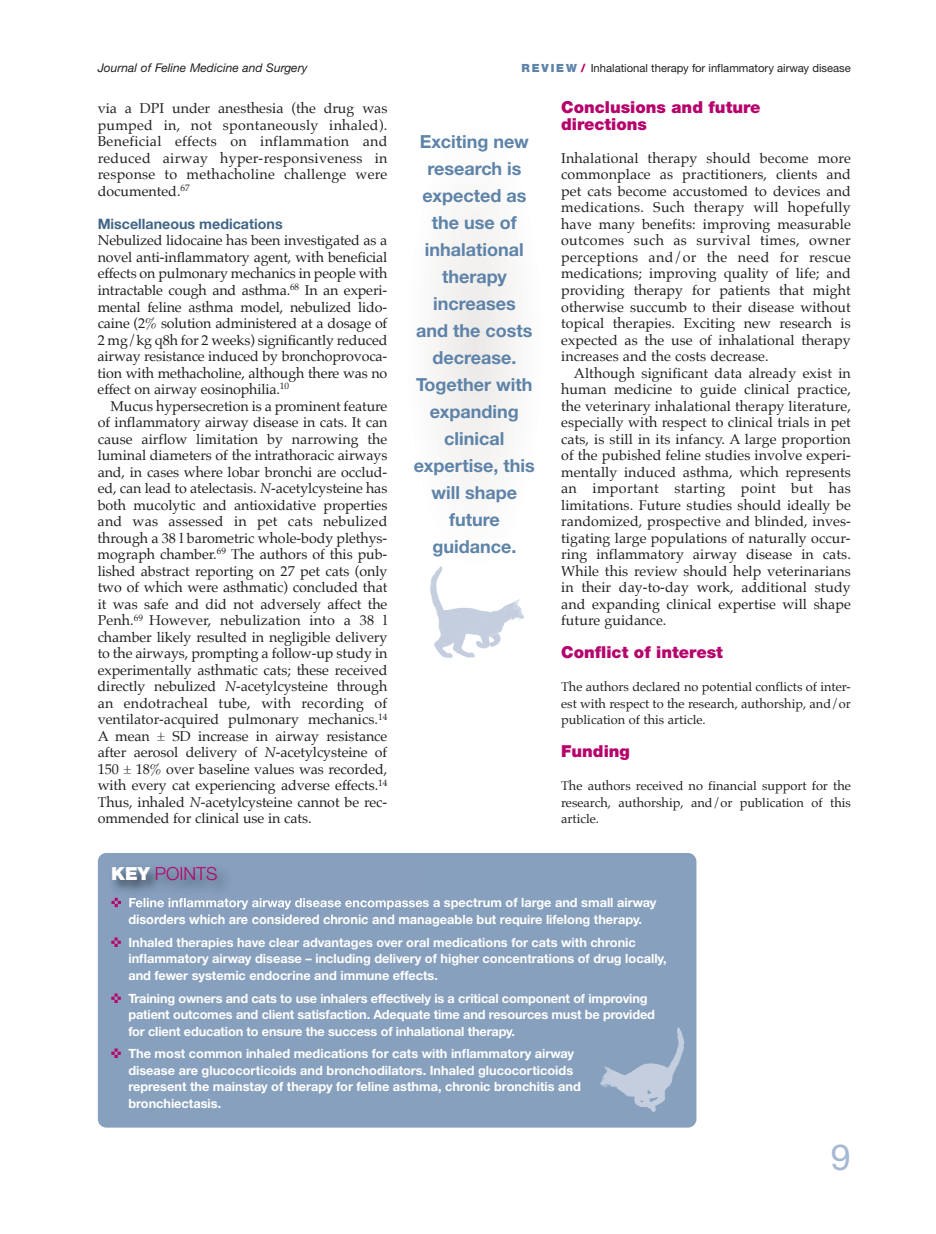
<style>
.page{position:relative;width:936px;height:1234px;background:#fff}
.page>*{position:absolute;margin:0;border:0;box-sizing:border-box;transform-origin:0 0}
.t1{font:36px "Helvetica Neue CE";color:#a6b8d3}
.t2{font:700 18px/27px "Helvetica Neue CE";color:#5e83a8;text-align:center}
.t3{font:300 18px "Helvetica Neue CE";color:#b6036c}
.t4{font:900 16.5px/16.5px "Helvetica Neue CE";color:#b6036c}
.t5{font:14.25px/16.5px "Palatino";letter-spacing:.005em;color:#231f20;text-align:justify}
.t6{font:700 14.25px "Helvetica Neue";color:#426688}
.t7{font:700 12.75px/16.5px "Helvetica Neue CE";color:#fff}
.t8{font:12.75px/16.5px "Palatino";color:#231f20;text-align:justify}
.t9{font:italic 12px "Helvetica Neue CE";color:#231f20}
.t10{font:11.25px "Helvetica Neue CE";color:#231f20}
.s1{font-style:italic}
.s2{font-weight:900;color:#fff}
.s3{font-weight:900;color:#5e83a8}
.s4{font-weight:900;color:#b6036c}
</style>
<div class="page">
<div style="left:98px;top:852px;width:598px;height:275px;background:#87a0bd;border-radius:9px"></div>
<img style="left:113px;top:868px;width:308px;height:48px">
<img style="left:129px;top:897px;width:112px;height:10px">
<img style="left:129px;top:914px;width:110px;height:2px">
<img style="left:600px;top:1027px;width:85px;height:86px">
<div style="left:434px;top:212px;width:82px;height:269px;background:#f5f3f2"></div>
<img style="left:430px;top:566px;width:94px;height:92px">
<svg style="left:111px;top:897px;width:10px;height:9px"></svg>
<p class="t9" style="left:98px;top:64px;width:211px">Journal of Feline Medicine and Surgery</p>
<p class="t5" style="left:98px;top:101px;width:291px">via a dPi under anesthesia (the drug was pumped in, not spontaneously inhaled).<br>Beneficial effects on inflammation and reduced airway hyper-responsiveness in response to methacholine challenge were documented.<sup>67</sup></p>
<p class="t6" style="left:98px;top:215px;width:186px">Miscellaneous medications</p>
<p class="t5" style="left:98px;top:233px;width:291px">Nebulized lidocaine has been investigated as a novel anti-inflammatory agent, with beneficial effects on pulmonary mechanics in people with intractable cough and asthma.<sup>68</sup> in an experi&shy;mental feline asthma model, nebulized lido&shy;caine (2% solution administered at a dosage of 2 mg/kg q8h for 2 weeks) significantly reduced airway resistance induced by bronchoprovoca&shy;tion with methacholine, although there was no effect on airway eosinophilia.<sup>10</sup></p>
<p class="t5" style="left:98px;top:398px;width:291px;text-indent:13px">Mucus hypersecretion is a prominent feature of inflammatory airway disease in cats. it can cause airflow limitation by narrowing the luminal diameters of the intrathoracic airways and, in cases where lobar bronchi are occlud&shy;ed, can lead to atelectasis. <span class="s1">N</span>-acetylcysteine has both mucolytic and antioxidative properties and was assessed in pet cats nebulized through a 38 l barometric whole-body plethys&shy;mograph chamber.<sup>69</sup> The authors of this pub&shy;lished abstract reporting on 27 pet cats (only two of which were asthmatic) concluded that it was safe and did not adversely affect the Penh.<sup>69</sup> However, nebulization into a 38 l chamber likely resulted in negligible delivery to the airways, prompting a follow-up study in experimentally asthmatic cats; these received directly nebulized <span class="s1">N</span>-acetylcysteine through an endotracheal tube, with recording of ventilator-acquired pulmonary mechanics.<sup>14<br></sup>A mean ± Sd increase in airway resistance after aerosol delivery of <span class="s1">N</span>-acetylcysteine of 150 ± 18% over baseline values was recorded, with every cat experiencing adverse effects.<sup>14<br></sup>Thus, inhaled <span class="s1">N</span>-acetylcysteine cannot be rec&shy;ommended for clinical use in cats.</p>
<p class="t3" style="left:111px;top:867px;width:108px"><span class="s2">KEY</span> POINTS</p>
<p class="t10" style="left:521px;top:64px;width:331px"><span class="s3">R E V I E W</span> <span class="s4">/</span> Inhalational therapy for inflammatory airway disease</p>
<p class="t2" style="left:414px;top:130px;width:122px">Exciting new research is expected as the use of inhalational therapy increases<br>and the costs decrease.<br>Together with expanding clinical expertise, this will shape future guidance.</p>
<p class="t4" style="left:561px;top:101px;width:201px">Conclusions and future directions</p>
<p class="t5" style="left:561px;top:151px;width:291px">inhalational therapy should become more commonplace as practitioners, clients and pet cats become accustomed to devices and medications. Such therapy will hopefully have many benefits: improving measurable outcomes such as survival times, owner perceptions and/or the need for rescue medications; improving quality of life; and providing therapy for patients that might otherwise succumb to their disease without topical therapies. Exciting new research is expected as the use of inhalational therapy increases and the costs decrease.</p>
<p class="t5" style="left:561px;top:365px;width:291px;text-indent:13px">Although significant data already exist in human medicine to guide clinical practice, the veterinary inhalational therapy literature, especially with respect to clinical trials in pet cats, is still in its infancy. A large proportion of the pubished feline studies involve experi&shy;mentally induced asthma, which represents an important starting point but has limitations. Future studies should ideally be randomized, prospective and blinded, inves&shy;tigating large populations of naturally occur&shy;ring inflammatory airway disease in cats.<br>While this review should help veterinarians in their day-to-day work, additional study and expanding clinical expertise will shape future guidance.</p>
<p class="t4" style="left:561px;top:645px;width:163px">Conflict of interest</p>
<p class="t8" style="left:561px;top:679px;width:291px">The authors declared no potential conflicts of inter&shy;est with respect to the research, authorship, and/or publication of this article.</p>
<p class="t4" style="left:561px;top:744px;width:70px">Funding</p>
<p class="t8" style="left:561px;top:778px;width:291px">The authors received no financial support for the research, authorship, and/or publication of this article.</p>
<p class="t7" style="left:128px;top:908px;width:515px;line-height:23px">disorders which are considered chronic and manageable but require lifelong therapy.<br>Inhaled therapies have clear advantages over oral medications for cats with chronic</p>
<p class="t7" style="left:128px;top:951px;width:539px">inflammatory airway disease – including delivery of higher concentrations of drug locally, and fewer systemic endocrine and immune effects.</p>
<p class="t7" style="left:128px;top:990px;width:528px">Training owners and cats to use inhalers effectively is a critical component of improving patient outcomes and client satisfaction. Adequate time and resources must be provided for client education to ensure the success of inhalational therapy.</p>
<p class="t7" style="left:128px;top:1046px;width:454px">The most common inhaled medications for cats with inflammatory airway disease are glucocorticoids and bronchodilators. Inhaled glucocorticoids represent the mainstay of therapy for feline asthma, chronic bronchitis and bronchiectasis.</p>
<h1 class="t1" style="left:830px;top:1143px;width:22px">9</h1>
</div>
